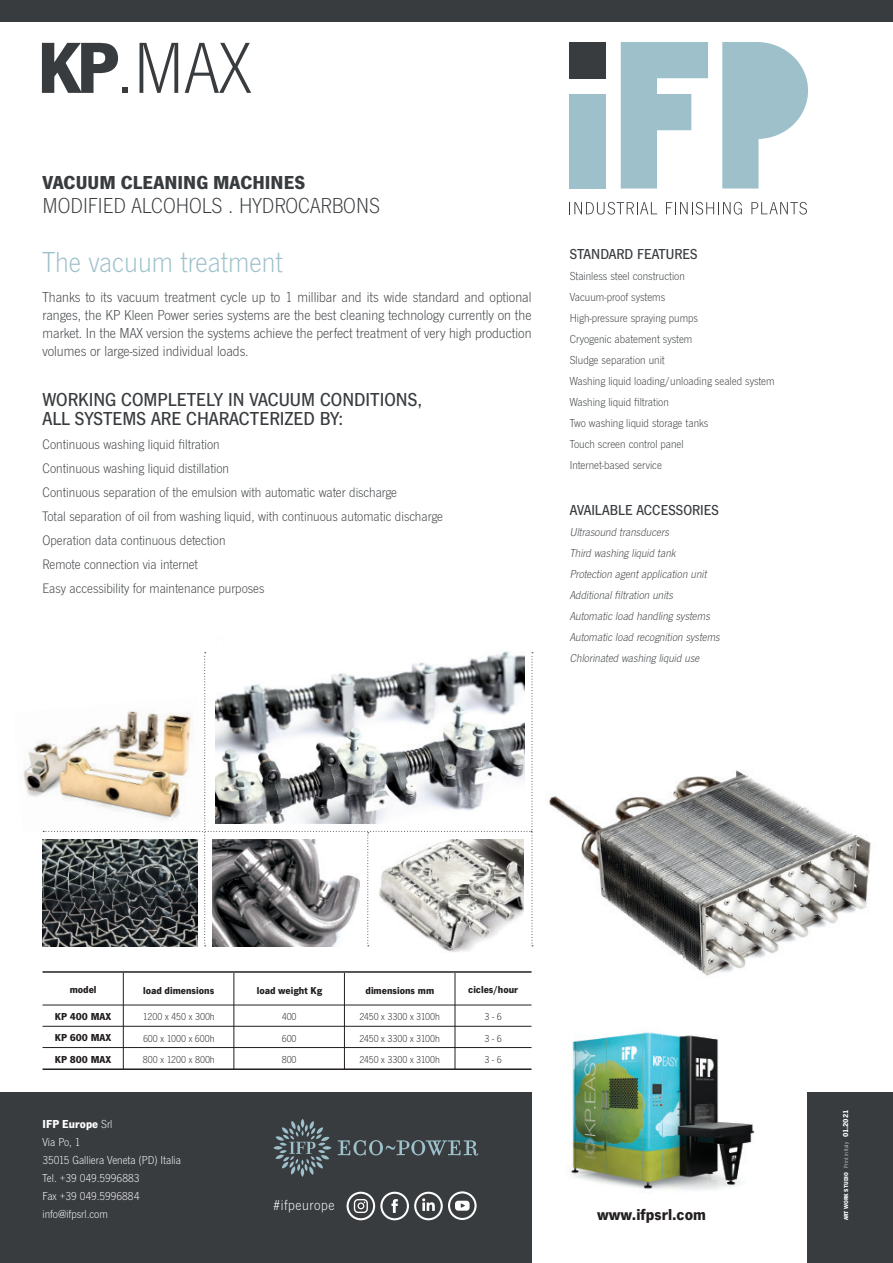
<style>
.page{position:relative;width:893px;height:1263px;background:#fff}
.page>*{position:absolute;margin:0;border:0;box-sizing:border-box;transform-origin:0 0}
.t1{font:75px "News Got T Ligh";color:#393c3f}
.t2{font:30px "News Got T Ligh";color:#9dc0cb}
.t3{font:22.5px "News Got T Ligh";color:#393c3f}
.t4{font:500 19.5px/19.5px "News Got T";color:#393c3f}
.t5{font:700 19.5px "News Got T";color:#393c3f}
.t6{font:700 16.5px "News Got T";color:#231f20}
.t7{font:15px/18px "News Got T Ligh";color:#393c3f;text-align:justify}
.t8{font:500 15px "News Got T";color:#393c3f}
.t9{font:15px "News Got T Ligh";letter-spacing:.04em;color:#fff}
.t10{font:14.25px/24px "News Got T Ligh";color:#393c3f}
.t11{font:12px/21px "News Got T Ligh";color:#393c3f}
.t12{font:italic 12px/21px "News Got T Ligh";color:#393c3f}
.t13{font:12px/18px "News Got T Ligh";color:#fff}
.t14{font:700 12px "News Got T";color:#fff}
.t15{font:10.5px/21.3px "News Got T Ligh";color:#231f20;text-align:justify}
.t16{font:700 10.5px/21.3px "News Got T";color:#231f20;text-align:justify}
.t17{font:700 6px "News Got T";color:#fff}
.s1{font-family:"News Got T";font-weight:700}
.s2{font-family:"News Got T Ligh";font-weight:400}
.s3{font-size:7.5px}
</style>
<div class="page">
<img style="left:546px;top:770px;width:325px;height:206px">
<img style="left:23px;top:742px;width:20px;height:55px">
<svg style="left:43px;top:652px;width:490px;height:294px"></svg>
<img style="left:376px;top:839px;width:148px;height:113px">
<img style="left:212px;top:839px;width:147px;height:107px">
<img style="left:43px;top:839px;width:155px;height:107px">
<div style="left:569px;top:94px;width:37px;height:95px;background:#9dc0cb"></div>
<svg style="left:722px;top:42px;width:86px;height:147px"></svg>
<div style="left:569px;top:42px;width:37px;height:36px;background:#393c3f"></div>
<svg style="left:621px;top:42px;width:87px;height:147px"></svg>
<svg style="left:569px;top:202px;width:88px;height:13px"></svg>
<svg style="left:666px;top:202px;width:76px;height:13px"></svg>
<svg style="left:751px;top:202px;width:56px;height:13px"></svg>
<div style="left:0;top:0;width:893px;height:21px;background:#393c3f"></div>
<div style="left:808px;top:1093px;width:85px;height:170px;background:#393c3f"></div>
<div style="left:0;top:1093px;width:531px;height:170px;background:#393c3f"></div>
<img style="left:569px;top:1032px;width:186px;height:158px">
<svg style="left:273px;top:1119px;width:58px;height:58px"></svg>
<svg style="left:338px;top:1140px;width:140px;height:15px"></svg>
<hr style="left:43px;top:971px;width:488px;height:2px;background:#231f20">
<hr style="left:43px;top:1068px;width:488px;height:2px;background:#231f20">
<hr style="left:43px;top:1005px;width:488px;height:1px;background:#231f20">
<hr style="left:43px;top:1026px;width:488px;height:1px;background:#231f20">
<hr style="left:43px;top:1047px;width:488px;height:1px;background:#231f20">
<hr style="left:123px;top:973px;width:1px;height:96px;background:#231f20">
<hr style="left:234px;top:973px;width:1px;height:96px;background:#231f20">
<hr style="left:344px;top:973px;width:1px;height:96px;background:#231f20">
<hr style="left:455px;top:973px;width:1px;height:96px;background:#231f20">
<svg style="left:347px;top:1191px;width:130px;height:29px"></svg>
<h1 class="t1" style="left:37px;top:27px;width:216px"><span class="s1">KP</span> .MAX</h1>
<h3 class="t5" style="left:43px;top:171px;width:264px">VACUUM CLEANING MACHINES</h3>
<h3 class="t3" style="left:43px;top:194px;width:339px">MODIFIED ALCOHOLS . HYDROCARBONS</h3>
<h2 class="t2" style="left:43px;top:245px;width:242px">The vacuum treatment</h2>
<p class="t7" style="left:43px;top:288px;width:490px">Thanks to its vacuum treatment cycle up to 1 millibar and its wide standard and optional ranges, the KP Kleen Power series systems are the best cleaning technology currently on the market. In the MAX version the systems achieve the perfect treatment of very high production volumes or large-sized individual loads.</p>
<h3 class="t4" style="left:43px;top:389px;width:381px">WORKING COMPLETELY IN VACUUM CONDITIONS,<br>ALL SYSTEMS ARE CHARACTERIZED BY:</h3>
<p class="t10" style="left:43px;top:432px;width:402px">Continuous washing liquid filtration<br>Continuous washing liquid distillation<br>Continuous separation of the emulsion with automatic water discharge<br>Total separation of oil from washing liquid, with continuous automatic discharge Operation data continuous detection<br>Remote connection via internet<br>Easy accessibility for maintenance purposes</p>
<p class="t8" style="left:570px;top:246px;width:129px">STANDARD FEATURES</p>
<p class="t11" style="left:570px;top:265px;width:206px">Stainless steel construction<br>Vacuum-proof systems<br>High-pressure spraying pumps<br>Cryogenic abatement system<br>Sludge separation unit<br>Washing liquid loading/unloading sealed system<br>Washing liquid filtration<br>Two washing liquid storage tanks<br>Touch screen control panel<br>Internet-based service</p>
<p class="t8" style="left:570px;top:502px;width:151px">AVAILABLE ACCESSORIES</p>
<p class="t12" style="left:570px;top:521px;width:154px">Ultrasound transducers<br>Third washing liquid tank<br>Protection agent application unit<br>Additional filtration units<br>Automatic load handling systems<br>Automatic load recognition systems<br>Chlorinated washing liquid use</p>
<p class="t16" style="left:70px;top:979px;width:28px">model</p>
<p class="t16" style="left:143px;top:979px;width:73px">load dimensions</p>
<p class="t16" style="left:257px;top:979px;width:67px">load weight Kg</p>
<p class="t16" style="left:366px;top:979px;width:70px">dimensions mm</p>
<p class="t16" style="left:468px;top:979px;width:52px">cicles/hour</p>
<p class="t16" style="left:55px;top:1005px;width:58px">KP 400 MAX KP 600 MAX KP 800 MAX</p>
<p class="t15" style="left:282px;top:1006px;width:16px">400<br>600<br>800</p>
<p class="t15" style="left:143px;top:1006px;width:73px">1200 x 450 x 300h 600 x 1000 x 600h 800 x 1200 x 800h</p>
<p class="t15" style="left:359px;top:1006px;width:82px">2450 x 3300 x 3100h 2450 x 3300 x 3100h 2450 x 3300 x 3100h</p>
<p class="t15" style="left:485px;top:1006px;width:19px">3 - 6<br>3 - 6<br>3 - 6</p>
<p class="t14" style="left:43px;top:1117px;width:72px">IFP Europe <span class="s2">Srl</span></p>
<p class="t13" style="left:43px;top:1132px;width:140px">Via Po, 1<br>35015 Galliera Veneta (PD) Italia<br>Tel. +39 049.5996883<br>Fax +39 049.5996884 info@ifpsrl.com</p>
<p class="t9" style="left:273px;top:1197px;width:63px">#ifpeurope</p>
<p class="t6" style="left:597px;top:1205px;width:110px">www.ifpsrl.com</p>
<p class="t17" style="left:843px;top:1220px;width:112px;rotate:-90deg">ART WORK STUDIO <span class="s2">Print in Italy</span> <span class="s3">01.2021</span></p>
</div>
